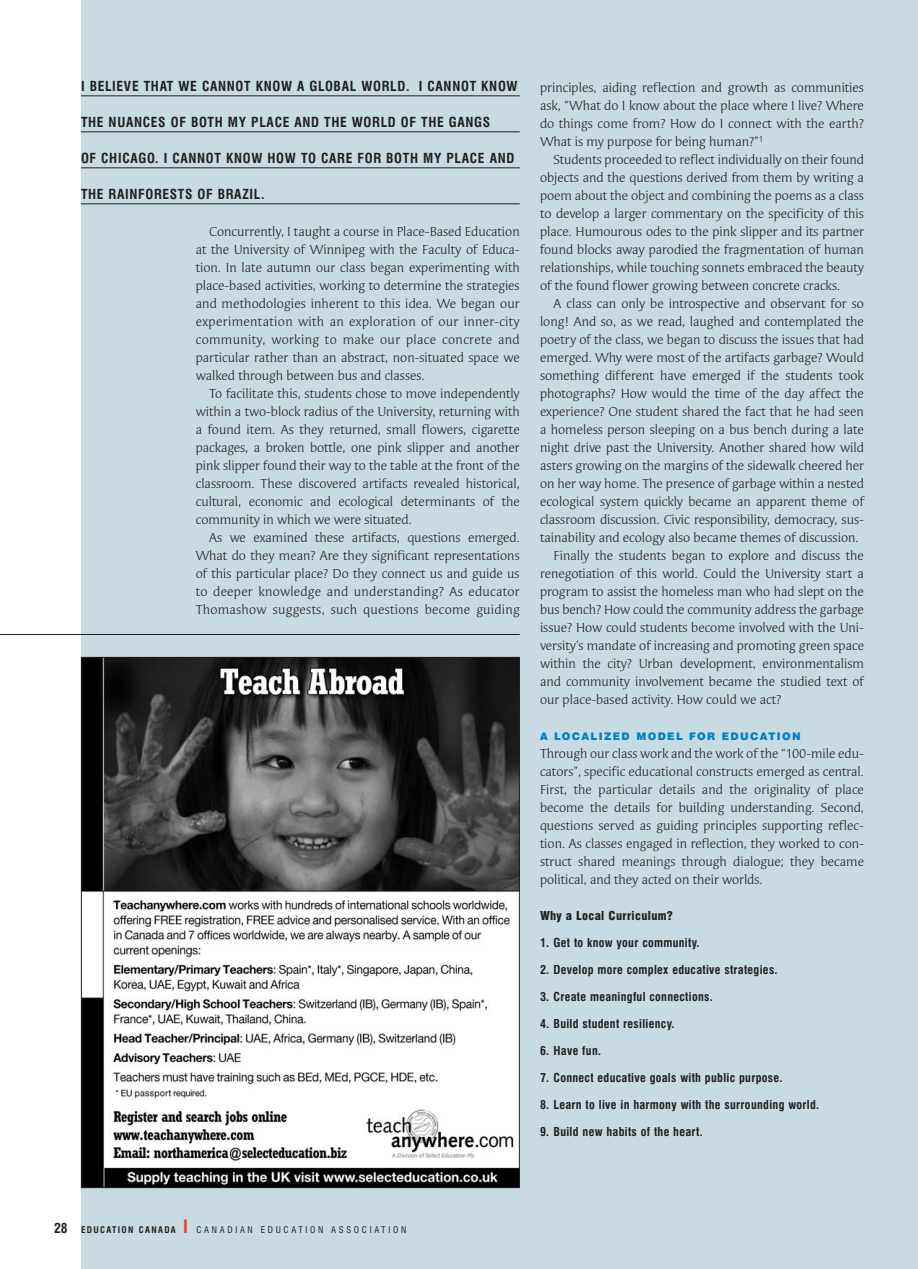
<style>
.page{position:relative;width:918px;height:1269px;background:#fff}
.page>*{position:absolute;margin:0;border:0;box-sizing:border-box;transform-origin:0 0}
.t1{font:13.5px/18px "Syndor ITC";color:#231f1f;text-align:justify}
.t2{font:700 condensed 13.5px "Swiss 721 BT";letter-spacing:.05em;color:#231f1f}
.t3{font:700 condensed 12px "Swiss 721 BT";letter-spacing:.025em;color:#231f1f}
.t4{font:900 condensed 12px "Swiss 721 BT";letter-spacing:.025em;color:#231f1f}
.t5{font:900 10.5px "Swiss 721 BT";letter-spacing:.13em;color:#0080c6}
.t6{font:condensed 9px "Swiss 721 BT";letter-spacing:.3em;color:#231f1f}
.s1{font-weight:700;font-size:13.5px}
.s2{font-weight:700}
.s3{font-weight:700;font-size:18px;color:#ef4023}
</style>
<div class="page">
<div style="left:81px;top:0;width:837px;height:1269px;background:#c8dbe2"></div>
<hr style="left:81px;top:96px;width:439px;height:1px;background:#231f1f">
<hr style="left:81px;top:132px;width:439px;height:1px;background:#231f1f">
<hr style="left:81px;top:168px;width:439px;height:1px;background:#231f1f">
<hr style="left:81px;top:204px;width:439px;height:1px;background:#231f1f">
<hr style="left:0;top:634px;width:520px;height:1px;background:#231f1f">
<img style="left:83px;top:659px;width:435px;height:527px">
<p class="t2" style="left:81px;top:82px;width:438px">I BELIEVE THAT WE CANNOT KNOW A GLOBAL WORLD. I CANNOT KNOW</p>
<p class="t2" style="left:81px;top:118px;width:411px">THE NUANCES OF BOTH MY PLACE AND THE WORLD OF THE GANGS</p>
<p class="t2" style="left:81px;top:154px;width:435px">OF CHICAGO. I CANNOT KNOW HOW TO CARE FOR BOTH MY PLACE AND</p>
<p class="t2" style="left:81px;top:190px;width:185px">THE RAINFORESTS OF BRAZIL.</p>
<p class="t1" style="left:196px;top:224px;width:326px;text-indent:14px">Concurrently, I taught a course in Place-Based Education at the University of Winnipeg with the Faculty of Educa&shy;tion. In late autumn our class began experimenting with place-based activities, working to determine the strategies and methodologies inherent to this idea. We began our experimentation with an exploration of our inner-city community, working to make our place concrete and particular rather than an abstract, non-situated space we walked through between bus and classes.</p>
<p class="t1" style="left:196px;top:386px;width:326px;text-indent:14px">To facilitate this, students chose to move independently within a two-block radius of the University, returning with a found item. As they returned, small flowers, cigarette packages, a broken bottle, one pink slipper and another pink slipper found their way to the table at the front of the classroom. These discovered artifacts revealed historical, cultural, economic and ecological determinants of the community in which we were situated.</p>
<p class="t1" style="left:196px;top:530px;width:326px;text-indent:14px">As we examined these artifacts, questions emerged.<br>What do they mean? Are they significant representations of this particular place? Do they connect us and guide us to deeper knowledge and understanding? As educator Thomashow suggests, such questions become guiding</p>
<p class="t1" style="left:540px;top:80px;width:326px">principles, aiding reflection and growth as communities ask, “What do I know about the place where I live? Where do things come from? How do I connect with the earth?<br>What is my purpose for being human?”<sup>1</sup></p>
<p class="t1" style="left:540px;top:152px;width:326px;text-indent:14px">Students proceeded to reflect individually on their found objects and the questions derived from them by writing a poem about the object and combining the poems as a class to develop a larger commentary on the specificity of this place. Humourous odes to the pink slipper and its partner found blocks away parodied the fragmentation of human relationships, while touching sonnets embraced the beauty of the found flower growing between concrete cracks.</p>
<p class="t1" style="left:554px;top:296px;width:312px">A class can only be introspective and observant for so</p>
<p class="t1" style="left:540px;top:314px;width:325px">long! And so, as we read, laughed and contemplated the</p>
<p class="t1" style="left:540px;top:332px;width:325px">poetry of the class, we began to discuss the issues that had</p>
<p class="t1" style="left:540px;top:350px;width:325px">emerged. Why were most of the artifacts garbage? Would</p>
<p class="t1" style="left:540px;top:368px;width:325px">something different have emerged if the students took</p>
<p class="t1" style="left:540px;top:386px;width:325px">photographs? How would the time of the day affect the</p>
<p class="t1" style="left:540px;top:404px;width:325px">experience? One student shared the fact that he had seen</p>
<p class="t1" style="left:540px;top:422px;width:326px">a homeless person sleeping on a bus bench during a late</p>
<p class="t1" style="left:540px;top:440px;width:325px">night drive past the University. Another shared how wild</p>
<p class="t1" style="left:540px;top:458px;width:325px">asters growing on the margins of the sidewalk cheered her</p>
<p class="t1" style="left:540px;top:476px;width:326px">on her way home. The presence of garbage within a nested</p>
<p class="t1" style="left:540px;top:494px;width:326px">ecological system quickly became an apparent theme of</p>
<p class="t1" style="left:540px;top:512px;width:326px">classroom discussion. Civic responsibility, democracy, sus-</p>
<p class="t1" style="left:540px;top:530px;width:320px">tainability and ecology also became themes of discussion.</p>
<p class="t1" style="left:554px;top:548px;width:312px">Finally the students began to explore and discuss the</p>
<p class="t1" style="left:540px;top:566px;width:325px">renegotiation of this world. Could the University start a</p>
<p class="t1" style="left:540px;top:584px;width:325px">program to assist the homeless man who had slept on the</p>
<p class="t1" style="left:540px;top:602px;width:325px">bus bench? How could the community address the garbage</p>
<p class="t1" style="left:540px;top:620px;width:325px">issue? How could students become involved with the Uni-</p>
<p class="t1" style="left:540px;top:638px;width:326px">versity’s mandate of increasing and promoting green space</p>
<p class="t1" style="left:540px;top:656px;width:325px">within the city? Urban development, environmentalism</p>
<p class="t1" style="left:540px;top:674px;width:325px">and community involvement became the studied text of</p>
<p class="t1" style="left:540px;top:692px;width:243px">our place-based activity. How could we act?</p>
<p class="t5" style="left:540px;top:732px;width:262px">A LOCALIZED MODEL FOR EDUCATION</p>
<p class="t1" style="left:540px;top:746px;width:326px">Through our class work and the work of the “100-mile edu&shy;cators”, specific educational constructs emerged as central.<br>First, the particular details and the originality of place become the details for building understanding. Second, questions served as guiding principles supporting reflec&shy;tion. As classes engaged in reflection, they worked to con&shy;struct shared meanings through dialogue; they became political, and they acted on their worlds.</p>
<p class="t4" style="left:540px;top:911px;width:134px">Why a Local Curriculum?</p>
<p class="t3" style="left:540px;top:938px;width:161px">1. Get to know your community.</p>
<p class="t3" style="left:540px;top:965px;width:239px">2. Develop more complex educative strategies.</p>
<p class="t3" style="left:540px;top:992px;width:174px">3. Create meaningful connections.</p>
<p class="t3" style="left:540px;top:1019px;width:136px">4. Build student resiliency.</p>
<p class="t3" style="left:540px;top:1046px;width:63px">6. Have fun.</p>
<p class="t3" style="left:540px;top:1073px;width:244px">7. Connect educative goals with public purpose.</p>
<p class="t3" style="left:540px;top:1100px;width:281px">8. Learn to live in harmony with the surrounding world.</p>
<p class="t3" style="left:540px;top:1127px;width:164px">9. Build new habits of the heart.</p>
<p class="t6" style="left:54px;top:1227px;width:354px"><span class="s1">28</span> <span class="s2">EDUCATION CANADA</span> <span class="s3">I</span> CANADIAN EDUCATION ASSOCIATION</p>
</div>
